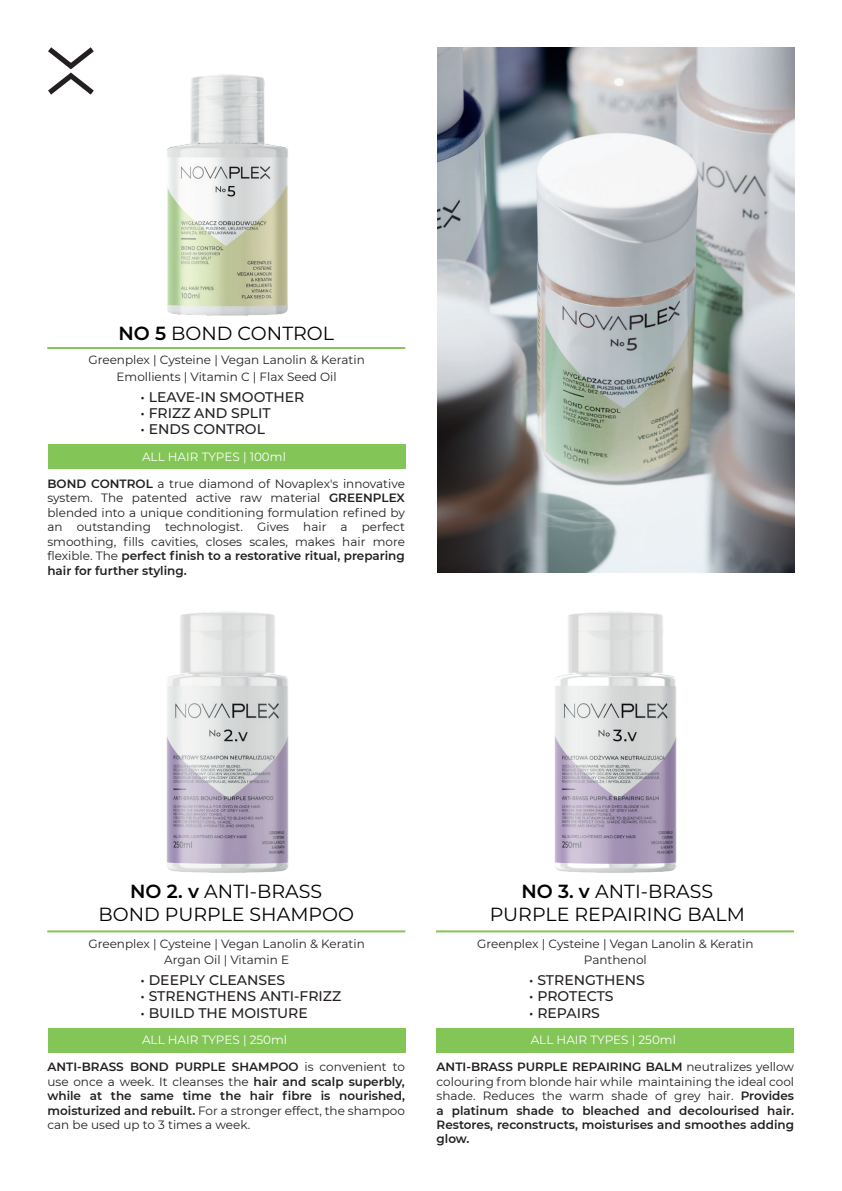
<style>
.page{position:relative;width:842px;height:1191px;background:#fff}
.page>*{position:absolute;margin:0;border:0;box-sizing:border-box;transform-origin:0 0}
.t1{font:19px/22.8px "Montserrat";color:#000001;text-align:center}
.t2{font:500 14px "Montserrat";color:#231f20}
.t3{font:12px/14.4px "Montserrat";color:#231f20;text-align:center}
.t4{font:600 12px/14.4px "Montserrat";color:#231f20;text-align:justify}
.t5{font:12px "Montserrat";color:#fff}
.s1{font-weight:600}
.s2{font-weight:400}
</style>
<div class="page">
<img style="left:437px;top:47px;width:358px;height:525px">
<svg style="left:48px;top:47px;width:46px;height:47px"></svg>
<hr style="left:47px;top:930px;width:358px;height:2px;background:#83c556">
<div style="left:48px;top:1028px;width:357px;height:24px;background:#83c556"></div>
<hr style="left:47px;top:347px;width:358px;height:2px;background:#83c556">
<div style="left:48px;top:444px;width:357px;height:25px;background:#83c556"></div>
<hr style="left:436px;top:930px;width:358px;height:2px;background:#83c556">
<div style="left:437px;top:1028px;width:357px;height:24px;background:#83c556"></div>
<img style="left:166px;top:611px;width:123px;height:262px">
<img style="left:554px;top:611px;width:123px;height:262px">
<img style="left:167px;top:74px;width:121px;height:242px">
<h1 class="t1" style="left:118px;top:321px;width:217px"><span class="s1">NO 5</span> BOND CONTROL</h1>
<p class="t3" style="left:89px;top:351px;width:278px;line-height:16.2px">Greenplex | Cysteine | Vegan Lanolin &amp; Keratin<br>Emollients | Vitamin C | Flax Seed Oil</p>
<p class="t2" style="left:141px;top:387px;width:165px">• LEAVE-IN SMOOTHER</p>
<p class="t2" style="left:141px;top:403px;width:132px">• FRIZZ AND SPLIT</p>
<p class="t2" style="left:141px;top:419px;width:126px">• ENDS CONTROL</p>
<p class="t5" style="left:142px;top:448px;width:145px">ALL HAIR TYPES | 100ml</p>
<p class="t3" style="left:47px;top:476px;width:359px;text-align:justify"><span class="s1">BOND CONTROL</span> a true diamond of Novaplex's innovative system. The patented active raw material <span class="s1">GREENPLEX </span>blended into a unique conditioning formulation refined by an outstanding technologist. Gives hair a perfect smoothing, fills cavities, closes scales, makes hair more flexible. The <span class="s1">perfect finish to a restorative ritual, preparing hair for further styling.</span></p>
<h1 class="t1" style="left:99px;top:879px;width:257px"><span class="s1">NO 2. v</span> ANTI-BRASS<br>BOND PURPLE SHAMPOO</h1>
<h1 class="t1" style="left:490px;top:879px;width:257px"><span class="s1">NO 3. v</span> ANTI-BRASS<br>PURPLE REPAIRING BALM</h1>
<p class="t3" style="left:89px;top:935px;width:278px;line-height:16.2px">Greenplex | Cysteine | Vegan Lanolin &amp; Keratin<br>Argan Oil | Vitamin E</p>
<p class="t2" style="left:141px;top:970px;width:146px">• DEEPLY CLEANSES</p>
<p class="t2" style="left:141px;top:986px;width:202px">• STRENGTHENS ANTI-FRIZZ</p>
<p class="t2" style="left:141px;top:1002px;width:169px">• BUILD THE MOISTURE</p>
<p class="t5" style="left:142px;top:1031px;width:147px">ALL HAIR TYPES | 250ml</p>
<p class="t4" style="left:47px;top:1059px;width:359px">ANTI-BRASS BOND PURPLE SHAMPOO <span class="s2">is convenient to use once a week. It cleanses the</span> hair and scalp superbly, while at the same time the hair fibre is nourished, moisturized and rebuilt. <span class="s2">For a stronger effect, the shampoo can be used up to 3 times a week.</span></p>
<p class="t3" style="left:477px;top:935px;width:278px;line-height:16.2px">Greenplex | Cysteine | Vegan Lanolin &amp; Keratin<br>Panthenol</p>
<p class="t2" style="left:529px;top:970px;width:117px">• STRENGTHENS</p>
<p class="t2" style="left:529px;top:986px;width:86px">• PROTECTS</p>
<p class="t2" style="left:529px;top:1002px;width:72px">• REPAIRS</p>
<p class="t5" style="left:531px;top:1031px;width:147px">ALL HAIR TYPES | 250ml</p>
<p class="t4" style="left:437px;top:1059px;width:359px">ANTI-BRASS PURPLE REPAIRING BALM <span class="s2">neutralizes yellow colouring from blonde hair while maintaining the ideal cool shade. Reduces the warm shade of grey hair.</span> Provides a platinum shade to bleached and decolourised hair.<br>Restores, reconstructs, moisturises and smoothes adding glow.</p>
</div>
